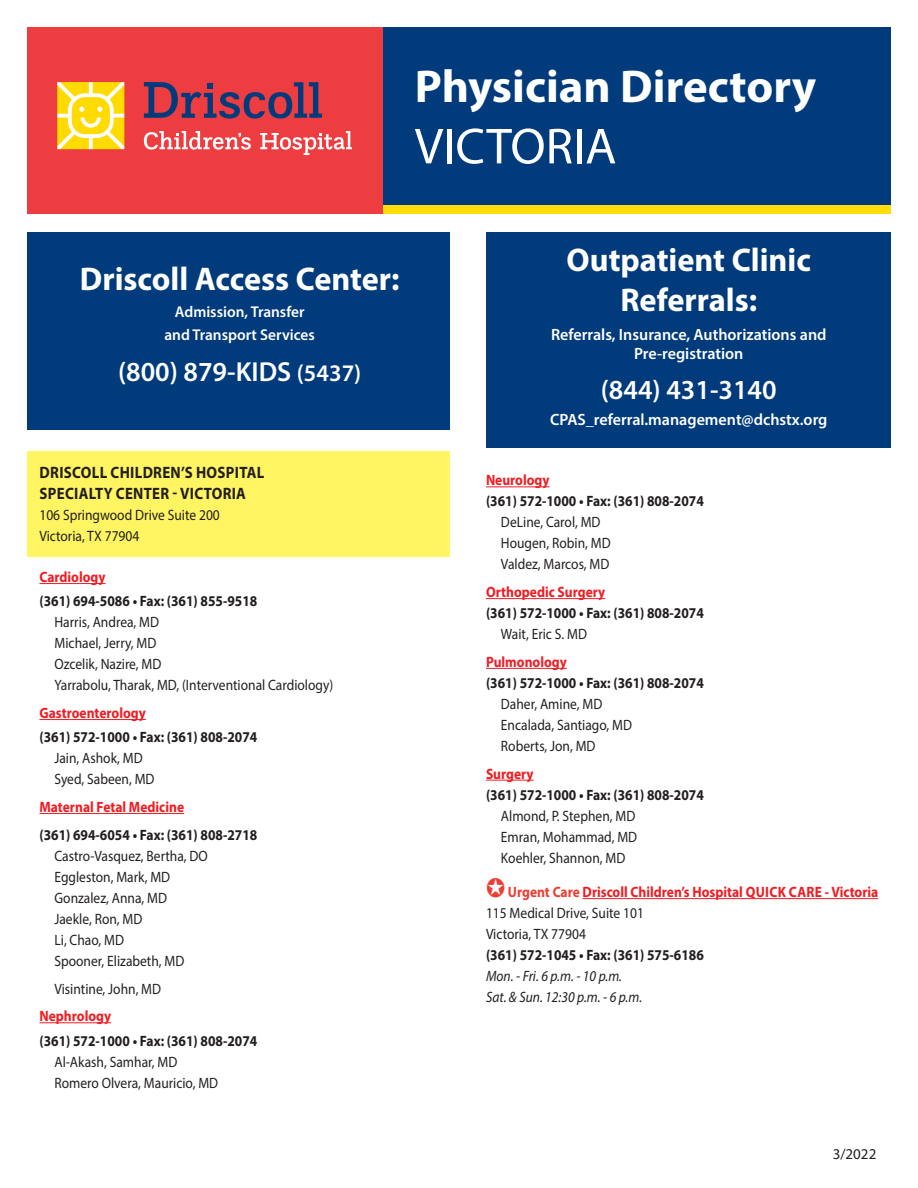
<style>
.page{position:relative;width:918px;height:1188px;background:#fff}
.page>*{position:absolute;margin:0;border:0;box-sizing:border-box;transform-origin:0 0}
.t1{font:51px "Myriad Pro";color:#fff}
.t2{font:700 46.2px "Myriad Pro";color:#fff}
.t3{font:700 32.85px/39.5px "Myriad Pro";color:#fff;text-align:center}
.t4{font:600 27.6px "Myriad Pro";color:#fff}
.t5{font:700 16.5px/21px "Myriad Pro";letter-spacing:.02em;color:#231f20;scale:.9 1}
.t6{font:600 16.35px/19px "Myriad Pro";color:#fff;text-align:center}
.t7{font:600 15.6px/23px "Myriad Pro";color:#fff;text-align:center}
.t8{font:15px/21px "Myriad Pro";color:#231f20;scale:.9 1}
.t9{font:700 15px "Myriad Pro";color:#231f20;scale:.9 1}
.t10{font:700 15px/21px "Myriad Pro";color:#ee1d23;scale:.9 1}
.t11{font:italic 15px/21px "Myriad Pro";color:#231f20;scale:.9 1}
.t12{font:15px "Myriad Pro";color:#231f20}
.s1{font-size:23.85px}
.s2{color:#ee3e34}
.s3{font-weight:400;color:#231f20}
</style>
<div class="page">
<div style="left:330px;top:204px;width:561px;height:10px;background:#ffdc0a"></div>
<div style="left:27px;top:451px;width:422px;height:106px;background:#fff461"></div>
<hr style="left:39px;top:583px;width:67px;height:1px;background:#ee1d23">
<hr style="left:39px;top:719px;width:107px;height:1px;background:#ee1d23">
<hr style="left:39px;top:813px;width:145px;height:1px;background:#ee1d23">
<hr style="left:39px;top:1022px;width:72px;height:1px;background:#ee1d23">
<div style="left:330px;top:27px;width:561px;height:177px;background:#013b7c"></div>
<div style="left:27px;top:27px;width:355px;height:187px;background:#ee3d41"></div>
<div style="left:486px;top:232px;width:405px;height:216px;background:#013b7c"></div>
<hr style="left:486px;top:486px;width:64px;height:1px;background:#ee1d23">
<hr style="left:486px;top:598px;width:119px;height:1px;background:#ee1d23">
<hr style="left:486px;top:668px;width:81px;height:1px;background:#ee1d23">
<hr style="left:486px;top:780px;width:48px;height:1px;background:#ee1d23">
<hr style="left:583px;top:898px;width:295px;height:1px;background:#ee1d23">
<div style="left:27px;top:232px;width:422px;height:198px;background:#013b7c"></div>
<svg style="left:144px;top:82px;width:178px;height:37px"></svg>
<svg style="left:144px;top:131px;width:107px;height:19px"></svg>
<svg style="left:260px;top:131px;width:92px;height:24px"></svg>
<svg style="left:57px;top:82px;width:67px;height:67px;background:#fee342"></svg>
<h2 class="t2" style="left:415px;top:56px;width:403px">Physician Directory</h2>
<h1 class="t1" style="left:415px;top:115px;width:203px">VICTORIA</h1>
<h3 class="t3" style="left:80px;top:258px;width:321px">Driscoll Access Center:</h3>
<p class="t7" style="left:164px;top:300px;width:152px">Admission, Transfer and Transport Services</p>
<h3 class="t4" style="left:118px;top:354px;width:245px">(800) 879-KIDS <span class="s1">(5437)</span></h3>
<p class="t5" style="left:40px;top:461px;width:251px">DRISCOLL CHILDREN’S HOSPITAL<br>SPECIALTY CENTER - VICTORIA</p>
<p class="t8" style="left:39px;top:504px;width:202px">106 Springwood Drive Suite 200<br>Victoria, TX 77904</p>
<p class="t10" style="left:39px;top:566px;width:75px">Cardiology</p>
<p class="t9" style="left:39px;top:591px;width:244px">(361) 694-5086 • Fax: (361) 855-9518</p>
<p class="t8" style="left:54px;top:612px;width:311px">Harris, Andrea, MD<br>Michael, Jerry, MD<br>Ozcelik, Nazire, MD<br>Yarrabolu, Tharak, MD, (Interventional Cardiology)</p>
<p class="t10" style="left:39px;top:702px;width:120px">Gastroenterology</p>
<p class="t9" style="left:39px;top:727px;width:244px">(361) 572-1000 • Fax: (361) 808-2074</p>
<p class="t8" style="left:54px;top:748px;width:113px">Jain, Ashok, MD<br>Syed, Sabeen, MD</p>
<p class="t10" style="left:39px;top:796px;width:162px">Maternal Fetal Medicine</p>
<p class="t9" style="left:39px;top:825px;width:244px">(361) 694-6054 • Fax: (361) 808-2718</p>
<p class="t8" style="left:54px;top:845px;width:172px">Castro-Vasquez, Bertha, DO<br>Eggleston, Mark, MD<br>Gonzalez, Anna, MD<br>Jaekle, Ron, MD<br>Li, Chao, MD<br>Spooner, Elizabeth, MD</p>
<p class="t8" style="left:54px;top:978px;width:120px">Visintine, John, MD</p>
<p class="t10" style="left:39px;top:1005px;width:81px">Nephrology</p>
<p class="t9" style="left:39px;top:1031px;width:244px">(361) 572-1000 • Fax: (361) 808-2074</p>
<p class="t8" style="left:54px;top:1051px;width:183px">Al-Akash, Samhar, MD<br>Romero Olvera, Mauricio, MD</p>
<h3 class="t3" style="left:567px;top:239px;width:246px">Outpatient Clinic<br>Referrals:</h3>
<p class="t6" style="left:551px;top:325px;width:277px">Referrals, Insurance, Authorizations and<br>Pre-registration</p>
<h3 class="t4" style="left:601px;top:373px;width:177px">(844) 431-3140</h3>
<p class="t6" style="left:550px;top:410px;width:279px">CPAS_referral.management@dchstx.org</p>
<p class="t10" style="left:486px;top:469px;width:72px">Neurology</p>
<p class="t9" style="left:486px;top:492px;width:244px">(361) 572-1000 • Fax: (361) 808-2074</p>
<p class="t8" style="left:501px;top:512px;width:123px">DeLine, Carol, MD<br>Hougen, Robin, MD<br>Valdez, Marcos, MD</p>
<p class="t10" style="left:486px;top:581px;width:134px">Orthopedic Surgery</p>
<p class="t9" style="left:486px;top:603px;width:244px">(361) 572-1000 • Fax: (361) 808-2074</p>
<p class="t8" style="left:501px;top:623px;width:97px">Wait, Eric S. MD</p>
<p class="t10" style="left:486px;top:651px;width:91px">Pulmonology</p>
<p class="t9" style="left:486px;top:673px;width:244px">(361) 572-1000 • Fax: (361) 808-2074</p>
<p class="t8" style="left:501px;top:693px;width:147px">Daher, Amine, MD<br>Encalada, Santiago, MD<br>Roberts, Jon, MD</p>
<p class="t10" style="left:486px;top:763px;width:54px">Surgery</p>
<p class="t9" style="left:486px;top:785px;width:244px">(361) 572-1000 • Fax: (361) 808-2074</p>
<p class="t8" style="left:501px;top:805px;width:153px">Almond, P. Stephen, MD<br>Emran, Mohammad, MD<br>Koehler, Shannon, MD</p>
<p class="t10" style="left:486px;top:881px;width:437px;text-indent:22px"><span class="s2">Urgent Care</span> Driscoll Children’s Hospital QUICK CARE - Victoria<br><span class="s3">115 Medical Drive, Suite 101<br>Victoria, TX 77904</span></p>
<p class="t9" style="left:486px;top:945px;width:244px">(361) 572-1045 • Fax: (361) 575-6186</p>
<p class="t11" style="left:486px;top:965px;width:175px">Mon. - Fri. 6 p.m. - 10 p.m.<br>Sat. &amp; Sun. 12:30 p.m. - 6 p.m.</p>
<p class="t12" style="left:833px;top:1145px;width:45px">3/2022</p>
</div>
